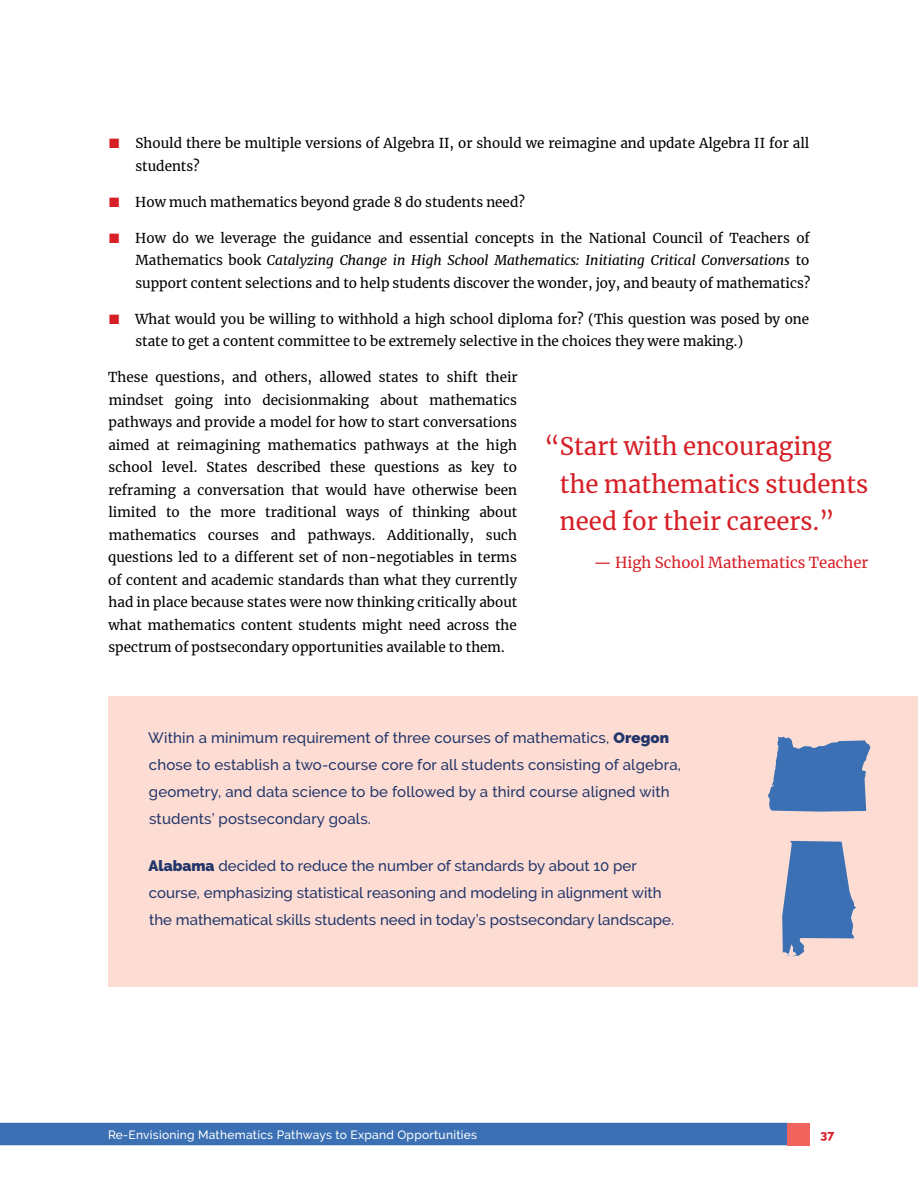
<style>
.page{position:relative;width:918px;height:1188px;background:#fff}
.page>*{position:absolute;margin:0;border:0;box-sizing:border-box;transform-origin:0 0}
.t1{font:150px "State Face";color:#3b70b4}
.t2{font:24px/37.5px "Merriweather";color:#d61f26}
.t3{font:500 15px/27px "Raleway";color:#22366b}
.t4{font:15px "Merriweather";color:#d61f26}
.body_text{font:13.5px/22.5px "Merriweather";color:#000}
.t5{font:500 12px "Raleway";letter-spacing:.02em;color:#fff}
.t6{font:800 12px "Raleway";color:#d61f26}
.s1{color:#d61f26}
.s2{font-style:italic}
.s3{font-weight:900}
</style>
<div class="page">
<div style="left:0;top:1123px;width:788px;height:22px;background:#3b70b4"></div>
<div style="left:788px;top:1123px;width:22px;height:22px;background:#f1645d"></div>
<div style="left:108px;top:696px;width:810px;height:291px;background:#fdddd3"></div>
<p class="body_text" style="left:135px;top:132px;width:676px;text-indent:-26px"><span class="s1">■</span> Should there be multiple versions of Algebra II, or should we reimagine and update Algebra II for all students?</p>
<p class="body_text" style="left:109px;top:190px;width:417px"><span class="s1">■</span> How much mathematics beyond grade 8 do students need?</p>
<p class="body_text" style="left:135px;top:226px;width:677px;text-align:justify;text-indent:-26px"><span class="s1">■</span> How do we leverage the guidance and essential concepts in the National Council of Teachers of Mathematics book <span class="s2">Catalyzing Change in High School Mathematics: Initiating Critical Conversations</span> to support content selections and to help students discover the wonder, joy, and beauty of mathematics?</p>
<p class="body_text" style="left:135px;top:307px;width:675px;text-indent:-26px"><span class="s1">■</span> What would you be willing to withhold a high school diploma for? (This question was posed by one state to get a content committee to be extremely selective in the choices they were making.)</p>
<p class="body_text" style="left:108px;top:366px;width:411px;text-align:justify">These questions, and others, allowed states to shift their mindset going into decisionmaking about mathematics pathways and provide a model for how to start conversations aimed at reimagining mathematics pathways at the high school level. States described these questions as key to reframing a conversation that would have otherwise been limited to the more traditional ways of thinking about mathematics courses and pathways. Additionally, such questions led to a different set of non-negotiables in terms of content and academic standards than what they currently had in place because states were now thinking critically about what mathematics content students might need across the spectrum of postsecondary opportunities available to them.</p>
<p class="t2" style="left:560px;top:427px;width:310px;text-indent:-15px">“Start with encouraging the mathematics students need for their careers.”</p>
<p class="t4" style="left:594px;top:552px;width:276px">— High School Mathematics Teacher</p>
<p class="t3" style="left:148px;top:724px;width:534px">Within a minimum requirement of three courses of mathematics, <span class="s3">Oregon </span>chose to establish a two-course core for all students consisting of algebra, geometry, and data science to be followed by a third course aligned with students’ postsecondary goals.</p>
<p class="t3" style="left:149px;top:852px;width:527px"><span class="s3">Alabama</span> decided to reduce the number of standards by about 10 per course, emphasizing statistical reasoning and modeling in alignment with the mathematical skills students need in today’s postsecondary landscape.</p>
<p class="t1" style="left:760px;top:710px;width:119px">k</p>
<p class="t1" style="left:775px;top:831px;width:90px">B</p>
<p class="t5" style="left:108px;top:1127px;width:371px">Re-Envisioning Mathematics Pathways to Expand Opportunities</p>
<p class="t6" style="left:820px;top:1128px;width:15px">37</p>
</div>
